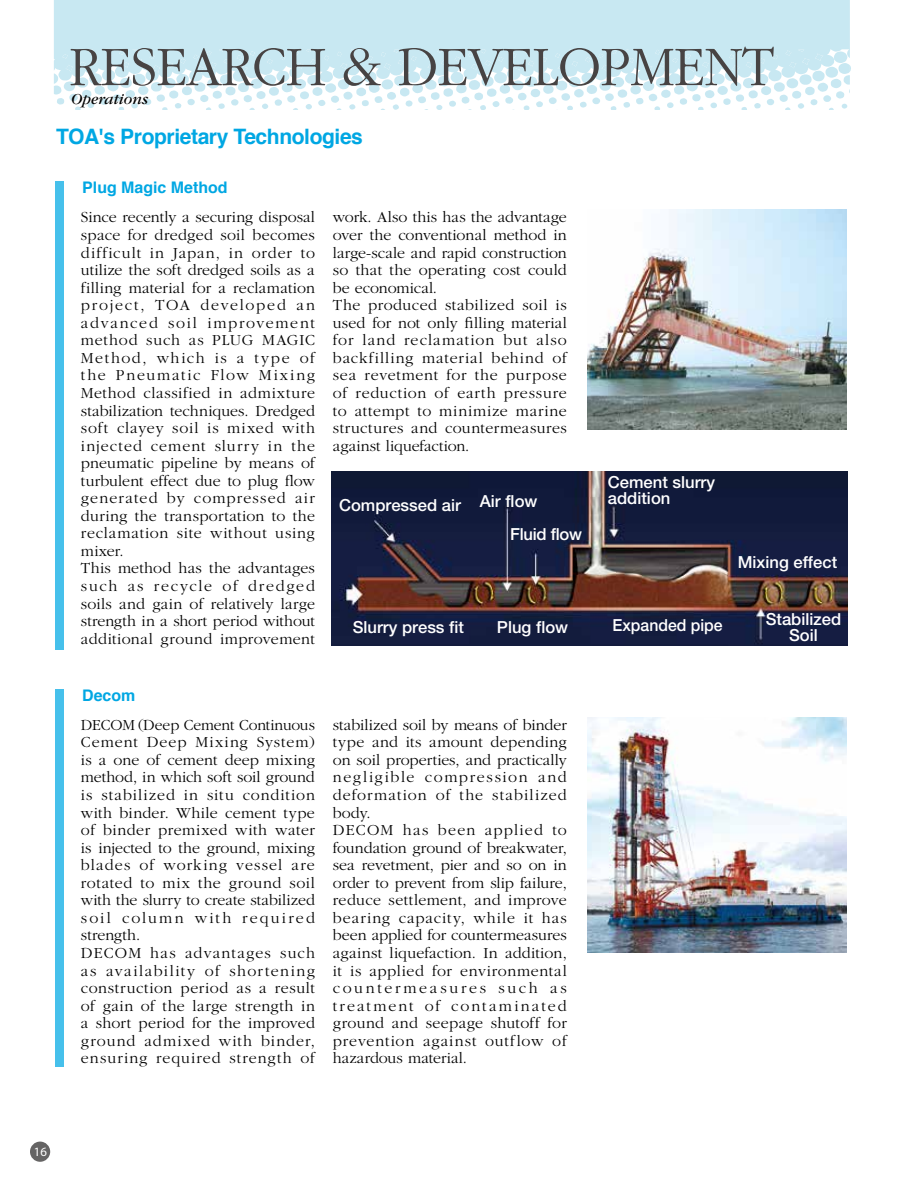
<style>
.page{position:relative;width:919px;height:1187px;background:#fff}
.page>*{position:absolute;margin:0;border:0;box-sizing:border-box;transform-origin:0 0}
.t1{font:300 58.05px "Garamond";letter-spacing:-.015em;color:#474343;scale:.95 1}
.t2{font:700 21.3px "Helvetica";letter-spacing:-.02em;color:#00a7e3}
.t3{font:500 16.65px/33.2px "Helvetica Neue LT Std";color:#fff}
.t4{font:500 16.65px "Helvetica Neue LT Std";color:#fff;scale:.95 1}
.t5{font:300 15.9px/17.5px "Garamond";letter-spacing:.03em;color:#000}
.t6{font:700 15.9px "Helvetica";color:#00a7e3}
.t7{font:italic 15.9px "Garamond";color:#000}
.t8{font:12.75px "Myriad Pro";color:#fff}
</style>
<div class="page">
<div style="left:30px;top:1141px;width:20px;height:20px;background:#656464;border-radius:50%"></div>
<img style="left:587px;top:718px;width:259px;height:234px">
<img style="left:331px;top:471px;width:516px;height:174px">
<img style="left:587px;top:209px;width:259px;height:221px">
<div style="left:55px;top:182px;width:9px;height:468px;background:#46c0eb"></div>
<div style="left:55px;top:689px;width:9px;height:377px;background:#46c0eb"></div>
<div style="left:54px;top:0;width:795px;height:49px;background:#c8e8f2"></div>
<svg style="left:54px;top:49px;width:797px;height:61px"></svg>
<h1 class="t1" style="left:69px;top:36px;width:743px">RESEARCH &amp; DEVELOPMENT</h1>
<p class="t7" style="left:71px;top:91px;width:78px">Operations</p>
<h2 class="t2" style="left:56px;top:119px;width:308px">TOA's Proprietary Technologies</h2>
<p class="t6" style="left:82px;top:175px;width:147px">Plug Magic Method</p>
<p class="t5" style="left:81px;top:209px;width:235px">Since recently a securing disposal space for dredged soil becomes difficult in Japan, in order to utilize the soft dredged soils as a filling material for a reclamation project, TOA developed an advanced soil improvement method such as PLUG MAGIC<br>Method, which is a type of the Pneumatic Flow Mixing<br>Method classified in admixture stabilization techniques. Dredged soft clayey soil is mixed with injected cement slurry in the pneumatic pipeline by means of turbulent effect due to plug flow generated by compressed air during the transportation to the reclamation site without using mixer.<br>This method has the advantages such as recycle of dredged soils and gain of relatively large strength in a short period without additional ground improvement</p>
<p class="t5" style="left:333px;top:209px;width:235px">work. Also this has the advantage over the conventional method in large-scale and rapid construction so that the operating cost could be economical.<br>The produced stabilized soil is used for not only filling material for land reclamation but also backfilling material behind of sea revetment for the purpose of reduction of earth pressure to attempt to minimize marine structures and countermeasures against liquefaction.</p>
<p class="t3" style="left:510px;top:484px;width:73px;text-indent:-30px">Air flow<br>Fluid flow</p>
<p class="t3" style="left:339px;top:488px;width:123px">Compressed air</p>
<p class="t3" style="left:353px;top:610px;width:113px">Slurry press fit</p>
<p class="t3" style="left:497px;top:610px;width:73px">Plug flow</p>
<p class="t6" style="left:82px;top:682px;width:55px">Decom</p>
<p class="t5" style="left:81px;top:716px;width:235px">DECOM (Deep Cement Continuous<br>Cement Deep Mixing System) is a one of cement deep mixing method, in which soft soil ground is stabilized in situ condition with binder. While cement type of binder premixed with water is injected to the ground, mixing blades of working vessel are rotated to mix the ground soil with the slurry to create stabilized soil column with required strength.<br>DECOM has advantages such as availability of shortening construction period as a result of gain of the large strength in a short period for the improved ground admixed with binder, ensuring required strength of</p>
<p class="t5" style="left:333px;top:716px;width:235px">stabilized soil by means of binder type and its amount depending on soil properties, and practically negligible compression and deformation of the stabilized body.<br>DECOM has been applied to foundation ground of breakwater, sea revetment, pier and so on in order to prevent from slip failure, reduce settlement, and improve bearing capacity, while it has been applied for countermeasures against liquefaction. In addition, it is applied for environmental countermeasures such as treatment of contaminated ground and seepage shutoff for prevention against outflow of hazardous material.</p>
<p class="t3" style="left:607px;top:474px;width:109px;line-height:15.6px">Cement slurry addition</p>
<p class="t3" style="left:737px;top:545px;width:101px">Mixing effect</p>
<p class="t4" style="left:612px;top:615px;width:117px">Expanded pipe</p>
<p class="t3" style="left:765px;top:611px;width:77px;line-height:15.5px;text-align:center">Stabilized<br>Soil</p>
<p class="t8" style="left:34px;top:1143px;width:15px">16</p>
</div>
